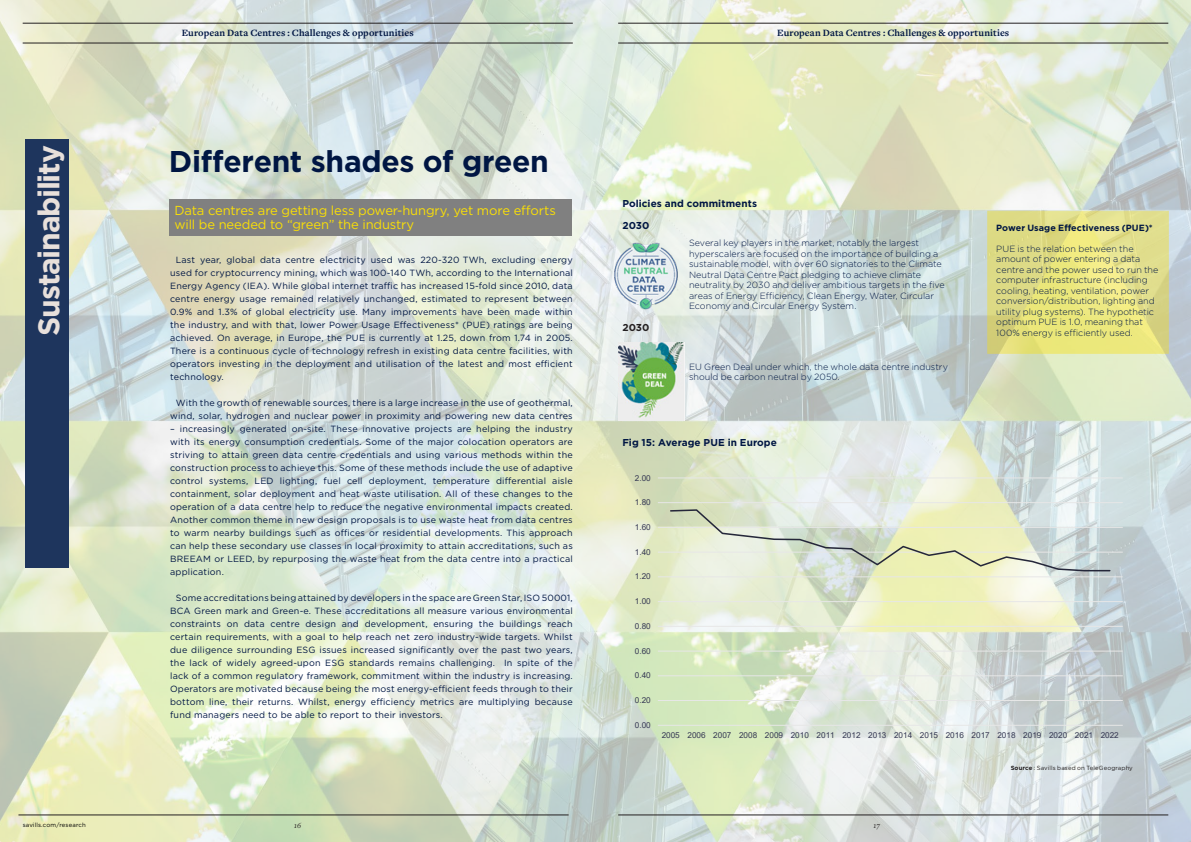
<style>
.page{position:relative;width:1191px;height:842px;background:#fff}
.page>*{position:absolute;margin:0;border:0;box-sizing:border-box;transform-origin:0 0}
.Spotlight_Headline_G{font:700 30px "Gotham";letter-spacing:-.015em;color:#001643}
.Gotham_headline_24pt{font:700 30px "Gotham";letter-spacing:-.04em;color:#e8e0db}
.Spotlight_Standfirst{font:13px/14px "Gotham";letter-spacing:-.015em;color:#fadf06}
.Spotlight_Page_2_Slu{font:700 10px "Freight Text Pro";letter-spacing:.01em;color:#001643}
.Spotlight_Box_Title{font:700 10px "Gotham";letter-spacing:.005em;color:#001643}
.Spotlight_Box_Title-2{font:700 10px "Gotham";color:#231f20}
.t1{font:9px/13px "Gotham";letter-spacing:.02em;color:#001643;text-align:justify}
.Flagship_Strapline_C{font:300 9px/10.5px "Gotham";color:#001643}
.Flagship_Strapline_C-2{font:700 9px "Gotham";letter-spacing:.005em;color:#001643}
.t2{font:8.2px "Arial";letter-spacing:-.005em;color:#353853}
.t3{font:italic 8px "Freight Text Pro";color:#231f20}
.Spotlight_Credit_Rig{font:6px "Gotham";letter-spacing:.015em;color:#231f20}
.t4{font:6px "Gotham";letter-spacing:.02em;color:#000}
.s1{font-weight:700}
</style>
<div class="page">
<img style="left:0;top:0;width:1191px;height:842px">
<div style="left:26px;top:140px;width:43px;height:428px;background:#1e355d"></div>
<img style="left:608px;top:238px;width:76px;height:73px">
<hr style="left:23px;top:43px;width:550px;height:1px;background:#231f20">
<hr style="left:618px;top:43px;width:550px;height:1px;background:#231f20">
<hr style="left:23px;top:23px;width:550px;height:1px;background:#231f20">
<hr style="left:618px;top:23px;width:550px;height:1px;background:#231f20">
<hr style="left:18px;top:814px;width:550px;height:1px;background:#231f20">
<hr style="left:618px;top:814px;width:550px;height:1px;background:#231f20">
<svg style="left:987px;top:211px;width:181px;height:143px;background:#e4e183"></svg>
<hr style="left:658px;top:700px;width:464px;height:1px;background:#e7e7e7">
<hr style="left:658px;top:675px;width:464px;height:1px;background:#e7e7e7">
<hr style="left:658px;top:651px;width:464px;height:1px;background:#e7e7e7">
<hr style="left:658px;top:626px;width:464px;height:1px;background:#e7e7e7">
<hr style="left:658px;top:601px;width:464px;height:1px;background:#e7e7e7">
<hr style="left:658px;top:577px;width:464px;height:1px;background:#e7e7e7">
<hr style="left:658px;top:552px;width:464px;height:1px;background:#e7e7e7">
<hr style="left:658px;top:527px;width:464px;height:1px;background:#e7e7e7">
<hr style="left:658px;top:502px;width:464px;height:1px;background:#e7e7e7">
<hr style="left:658px;top:478px;width:464px;height:1px;background:#e7e7e7">
<hr style="left:658px;top:725px;width:464px;height:1px;background:#e7e7e7">
<svg style="left:669px;top:508px;width:442px;height:64px;background:#dbe2cc"></svg>
<img style="left:618px;top:342px;width:66px;height:78px">
<div style="left:169px;top:199px;width:402px;height:36px;background:#808080"></div>
<p class="Gotham_headline_24pt" style="left:29px;top:336px;width:192px;rotate:-90deg">Sustainability</p>
<p class="Spotlight_Page_2_Slu" style="left:182px;top:26px;width:233px">European Data Centres : Challenges &amp; opportunities</p>
<p class="Spotlight_Page_2_Slu" style="left:777px;top:26px;width:233px">European Data Centres : Challenges &amp; opportunities</p>
<p class="Spotlight_Headline_G" style="left:169px;top:142px;width:381px">Different shades of green</p>
<p class="Spotlight_Standfirst" style="left:175px;top:203px;width:383px">Data centres are getting less power-hungry, yet more efforts will be needed to “green” the industry</p>
<p class="t1" style="left:170px;top:253px;width:404px;text-indent:6px">Last year, global data centre electricity used was 220-320 TWh, excluding energy used for cryptocurrency mining, which was 100-140 TWh, according to the International Energy Agency (IEA). While global internet traffic has increased 15-fold since 2010, data centre energy usage remained relatively unchanged, estimated to represent between 0.9% and 1.3% of global electricity use. Many improvements have been made within the industry, and with that, lower Power Usage Effectiveness* (PUE) ratings are being achieved. On average, in Europe, the PUE is currently at 1.25, down from 1.74 in 2005.<br>There is a continuous cycle of technology refresh in existing data centre facilities, with operators investing in the deployment and utilisation of the latest and most efficient technology.</p>
<p class="t1" style="left:170px;top:396px;width:404px;text-align:right">With the growth of renewable sources, there is a large increase in the use of geothermal, wind, solar, hydrogen and nuclear power in proximity and powering new data centres</p>
<p class="t1" style="left:170px;top:422px;width:404px">– increasingly generated on-site. These innovative projects are helping the industry with its energy consumption credentials. Some of the major colocation operators are striving to attain green data centre credentials and using various methods within the construction process to achieve this. Some of these methods include the use of adaptive control systems, LED lighting, fuel cell deployment, temperature differential aisle containment, solar deployment and heat waste utilisation. All of these changes to the operation of a data centre help to reduce the negative environmental impacts created.<br>Another common theme in new design proposals is to use waste heat from data centres to warm nearby buildings such as offices or residential developments. This approach can help these secondary use classes in local proximity to attain accreditations, such as BREEAM or LEED, by repurposing the waste heat from the data centre into a practical application.</p>
<p class="t1" style="left:170px;top:591px;width:404px;text-indent:6px">Some accreditations being attained by developers in the space are Green Star, ISO 50001, BCA Green mark and Green-e. These accreditations all measure various environmental constraints on data centre design and development, ensuring the buildings reach certain requirements, with a goal to help reach net zero industry-wide targets. Whilst due diligence surrounding ESG issues increased significantly over the past two years, the lack of widely agreed-upon ESG standards remains challenging. In spite of the lack of a common regulatory framework, commitment within the industry is increasing.<br>Operators are motivated because being the most energy-efficient feeds through to their bottom line, their returns. Whilst, energy efficiency metrics are multiplying because fund managers need to be able to report to their investors.</p>
<p class="Spotlight_Box_Title" style="left:622px;top:197px;width:136px">Policies and commitments</p>
<p class="Spotlight_Box_Title" style="left:622px;top:219px;width:28px">2030</p>
<p class="Spotlight_Box_Title-2" style="left:622px;top:321px;width:28px">2030</p>
<p class="Flagship_Strapline_C" style="left:689px;top:238px;width:257px">Several key players in the market, notably the largest hyperscalers are focused on the importance of building a sustainable model, with over 60 signatories to the Climate Neutral Data Centre Pact pledging to achieve climate neutrality by 2030 and deliver ambitious targets in the five areas of Energy Efficiency, Clean Energy, Water, Circular Economy and Circular Energy System.</p>
<p class="Flagship_Strapline_C" style="left:689px;top:361px;width:260px">EU Green Deal under which, the whole data centre industry should be carbon neutral by 2050.</p>
<p class="Spotlight_Box_Title" style="left:622px;top:436px;width:156px">Fig 15: Average PUE in Europe</p>
<p class="t2" style="left:635px;top:472px;width:17px">2.00</p>
<p class="t2" style="left:635px;top:497px;width:17px">1.80</p>
<p class="t2" style="left:635px;top:521px;width:17px">1.60</p>
<p class="t2" style="left:635px;top:546px;width:17px">1.40</p>
<p class="t2" style="left:635px;top:571px;width:17px">1.20</p>
<p class="t2" style="left:635px;top:596px;width:17px">1.00</p>
<p class="t2" style="left:635px;top:620px;width:17px">0.80</p>
<p class="t2" style="left:635px;top:645px;width:17px">0.60</p>
<p class="t2" style="left:635px;top:670px;width:17px">0.40</p>
<p class="t2" style="left:635px;top:694px;width:17px">0.20</p>
<p class="t2" style="left:635px;top:719px;width:17px">0.00</p>
<p class="Flagship_Strapline_C-2" style="left:996px;top:222px;width:158px">Power Usage Effectiveness (PUE)*</p>
<p class="Flagship_Strapline_C" style="left:996px;top:243px;width:164px">PUE is the relation between the amount of power entering a data centre and the power used to run the computer infrastructure (including cooling, heating, ventilation, power conversion/distribution, lighting and utility plug systems). The hypothetic optimum PUE is 1.0, meaning that 100% energy is efficiently used.</p>
<p class="t2" style="left:661px;top:729px;width:459px">2005 2006 2007 2008 2009 2010 2011 2012 2013 2014 2015 2016 2017 2018 2019 2020 2021 2022</p>
<p class="Spotlight_Credit_Rig" style="left:1010px;top:764px;width:124px"><span class="s1">Source</span> : Savills based on TeleGeography</p>
<p class="t4" style="left:23px;top:821px;width:65px">savills.com/research</p>
<p class="t3" style="left:294px;top:820px;width:8px">16</p>
<p class="t3" style="left:873px;top:820px;width:8px">17</p>
</div>
